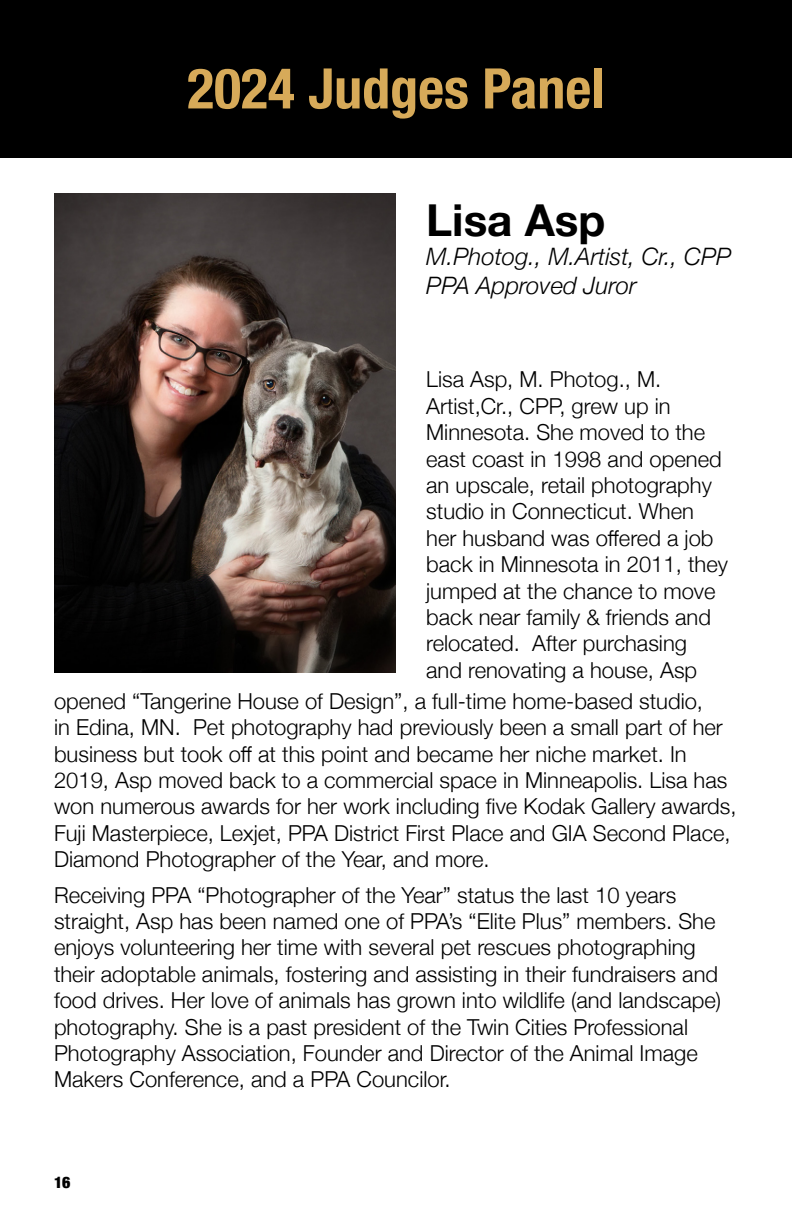
<style>
.page{position:relative;width:792px;height:1224px;background:#fff}
.page>*{position:absolute;margin:0;border:0;box-sizing:border-box;transform-origin:0 0}
.t1{font:700 condensed 56px "Helvetica Neue";color:#d7aa59}
.t2{font:700 44px "Helvetica Neue";color:#000}
.t3{font:italic 300 24px/28.8px "Helvetica Neue";color:#000}
.t4{font:300 22px/26.4px "Helvetica Neue";color:#000}
.t5{font:900 condensed 16px "Helvetica Neue";color:#000}
</style>
<div class="page">
<div style="left:0;top:0;width:792px;height:158px;background:#000"></div>
<img style="left:54px;top:193px;width:342px;height:479px">
<h1 class="t1" style="left:187px;top:42px;width:419px">2024 Judges Panel</h1>
<h2 class="t2" style="left:426px;top:186px;width:181px">Lisa Asp</h2>
<p class="t3" style="left:426px;top:240px;width:307px">M.Photog., M.Artist, Cr., CPP<br>PPA Approved Juror</p>
<p class="t4" style="left:426px;top:365px;width:303px">Lisa Asp, M. Photog., M.<br>Artist,Cr., CPP, grew up in<br>Minnesota. She moved to the east coast in 1998 and opened an upscale, retail photography studio in Connecticut. When her husband was offered a job back in Minnesota in 2011, they jumped at the chance to move back near family &amp; friends and relocated. After purchasing and renovating a house, Asp</p>
<p class="t4" style="left:54px;top:686px;width:684px">opened “Tangerine House of Design”, a full-time home-based studio,<br>in Edina, MN. Pet photography had previously been a small part of her business but took off at this point and became her niche market. In 2019, Asp moved back to a commercial space in Minneapolis. Lisa has won numerous awards for her work including five Kodak Gallery awards, Fuji Masterpiece, Lexjet, PPA District First Place and GIA Second Place, Diamond Photographer of the Year, and more.</p>
<p class="t4" style="left:54px;top:880px;width:669px">Receiving PPA “Photographer of the Year” status the last 10 years straight, Asp has been named one of PPA’s “Elite Plus” members. She enjoys volunteering her time with several pet rescues photographing their adoptable animals, fostering and assisting in their fundraisers and food drives. Her love of animals has grown into wildlife (and landscape) photography. She is a past president of the Twin Cities Professional Photography Association, Founder and Director of the Animal Image Makers Conference, and a PPA Councilor.</p>
<p class="t5" style="left:54px;top:1169px;width:18px">16</p>
</div>
